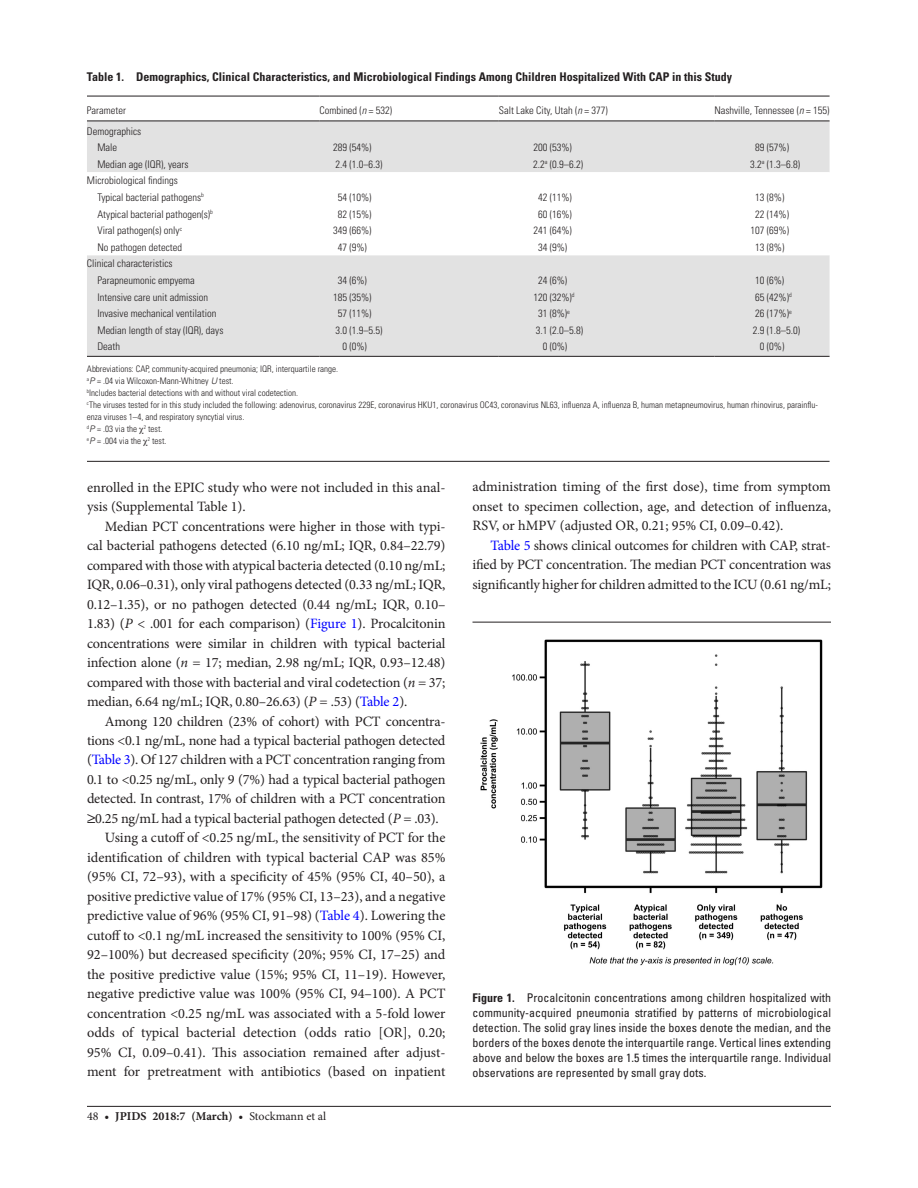
<style>
.page{position:relative;width:918px;height:1188px;background:#fff}
.page>*{position:absolute;margin:0;border:0;box-sizing:border-box;transform-origin:0 0}
.t1{font:14.25px/19.5px "Minion Pro";letter-spacing:-.005em;color:#231f20;text-align:justify}
.t2{font:condensed 12px/15px "Univers LT Std";color:#231f20;text-align:justify}
.t3{font:700 condensed 12px "Univers LT Std";color:#231f20}
.t4{font:700 12px "Minion Pro";color:#231f20}
.t5{font:300 condensed 10.5px/16.6px "Univers LT Std";color:#231f20}
.t6{font:300 condensed 9px/12px "Univers LT Std";color:#231f20}
.s1{font-style:italic}
.s2{font-style:italic;font-stretch:normal}
.s3{font-family:"Gandhari Unicode";font-weight:400;font-stretch:normal}
.s4{color:#00f}
.s5{font-family:"Gandhari Unicode"}
.s6{font-weight:400}
.s7{font-weight:700}
</style>
<div class="page">
<hr style="left:87px;top:1106px;width:744px;height:1px;background:#231f20">
<hr style="left:87px;top:461px;width:743px;height:1px;background:#231f20">
<div style="left:87px;top:122px;width:743px;height:234px;background:#e2e2e2"></div>
<svg style="left:87px;top:172px;width:743px;height:83px"></svg>
<hr style="left:87px;top:96px;width:232px;height:1px;background:#231f20">
<hr style="left:87px;top:121px;width:232px;height:1px;background:#231f20">
<hr style="left:319px;top:121px;width:180px;height:1px;background:#231f20">
<hr style="left:499px;top:121px;width:215px;height:1px;background:#231f20">
<hr style="left:714px;top:121px;width:116px;height:1px;background:#231f20">
<hr style="left:319px;top:96px;width:180px;height:1px;background:#231f20">
<hr style="left:499px;top:96px;width:215px;height:1px;background:#231f20">
<hr style="left:714px;top:96px;width:116px;height:1px;background:#231f20">
<hr style="left:87px;top:356px;width:232px;height:1px;background:#231f20">
<hr style="left:319px;top:356px;width:180px;height:1px;background:#231f20">
<hr style="left:499px;top:356px;width:215px;height:1px;background:#231f20">
<hr style="left:714px;top:356px;width:116px;height:1px;background:#231f20">
<hr style="left:473px;top:622px;width:358px;height:1px;background:#231f20">
<img style="left:481px;top:640px;width:342px;height:326px">
<p class="t3" style="left:87px;top:69px;width:647px">Table 1. Demographics, Clinical Characteristics, and Microbiological Findings Among Children Hospitalized With CAP in this Study</p>
<p class="t5" style="left:87px;top:102px;width:41px">Parameter</p>
<p class="t5" style="left:319px;top:102px;width:74px">Combined (<span class="s1">n</span> = 532)</p>
<p class="t5" style="left:499px;top:102px;width:111px">Salt Lake City, Utah (<span class="s1">n</span> = 377)</p>
<p class="t5" style="left:714px;top:102px;width:117px">Nashville, Tennessee (<span class="s1">n</span> = 155)</p>
<p class="t5" style="left:97px;top:122px;width:45px;text-indent:-10px">Demographics<br>Male</p>
<p class="t5" style="left:333px;top:139px;width:40px">289 (54%)</p>
<p class="t5" style="left:533px;top:139px;width:40px">200 (53%)</p>
<p class="t5" style="left:755px;top:139px;width:35px">89 (57%)</p>
<p class="t5" style="left:97px;top:156px;width:92px">Median age (IQR), years</p>
<p class="t5" style="left:335px;top:156px;width:49px">2.4 (1.0–6.3)</p>
<p class="t5" style="left:533px;top:156px;width:51px">2.2<sup>a</sup> (0.9–6.2)</p>
<p class="t5" style="left:750px;top:156px;width:51px">3.2<sup>a</sup> (1.3–6.8)</p>
<p class="t5" style="left:97px;top:172px;width:108px;text-indent:-10px">Microbiological findings<br>Typical bacterial pathogens<sup>b</sup></p>
<p class="t5" style="left:338px;top:189px;width:35px">54 (10%)</p>
<p class="t5" style="left:538px;top:189px;width:35px">42 (11%)</p>
<p class="t5" style="left:755px;top:189px;width:31px">13 (8%)</p>
<p class="t5" style="left:97px;top:206px;width:117px">Atypical bacterial pathogen(s)<sup>b</sup></p>
<p class="t5" style="left:338px;top:206px;width:35px">82 (15%)</p>
<p class="t5" style="left:538px;top:206px;width:35px">60 (16%)</p>
<p class="t5" style="left:755px;top:206px;width:35px">22 (14%)</p>
<p class="t5" style="left:97px;top:222px;width:86px">Viral pathogen(s) only<sup>c</sup></p>
<p class="t5" style="left:333px;top:222px;width:40px">349 (66%)</p>
<p class="t5" style="left:533px;top:222px;width:40px">241 (64%)</p>
<p class="t5" style="left:751px;top:222px;width:40px">107 (69%)</p>
<p class="t5" style="left:97px;top:239px;width:86px">No pathogen detected</p>
<p class="t5" style="left:338px;top:239px;width:31px">47 (9%)</p>
<p class="t5" style="left:538px;top:239px;width:31px">34 (9%)</p>
<p class="t5" style="left:755px;top:239px;width:31px">13 (8%)</p>
<p class="t5" style="left:97px;top:255px;width:99px;text-indent:-10px">Clinical characteristics<br>Parapneumonic empyema</p>
<p class="t5" style="left:338px;top:272px;width:31px">34 (6%)</p>
<p class="t5" style="left:538px;top:272px;width:31px">24 (6%)</p>
<p class="t5" style="left:755px;top:272px;width:31px">10 (6%)</p>
<p class="t5" style="left:97px;top:289px;width:112px">Intensive care unit admission</p>
<p class="t5" style="left:333px;top:289px;width:40px">185 (35%)</p>
<p class="t5" style="left:533px;top:289px;width:43px">120 (32%)<sup>d</sup></p>
<p class="t5" style="left:755px;top:289px;width:38px">65 (42%)<sup>d</sup></p>
<p class="t5" style="left:97px;top:305px;width:120px">Invasive mechanical ventilation</p>
<p class="t5" style="left:338px;top:305px;width:35px">57 (11%)</p>
<p class="t5" style="left:538px;top:305px;width:33px">31 (8%)<sup>e</sup></p>
<p class="t5" style="left:755px;top:305px;width:38px">26 (17%)<sup>e</sup></p>
<p class="t5" style="left:97px;top:322px;width:127px">Median length of stay (IQR), days</p>
<p class="t5" style="left:335px;top:322px;width:49px">3.0 (1.9–5.5)</p>
<p class="t5" style="left:536px;top:322px;width:49px">3.1 (2.0–5.8)</p>
<p class="t5" style="left:753px;top:322px;width:49px">2.9 (1.8–5.0)</p>
<p class="t5" style="left:97px;top:338px;width:24px">Death</p>
<p class="t5" style="left:342px;top:338px;width:26px">0 (0%)</p>
<p class="t5" style="left:543px;top:338px;width:26px">0 (0%)</p>
<p class="t5" style="left:760px;top:338px;width:26px">0 (0%)</p>
<p class="t6" style="left:87px;top:363px;width:733px">Abbreviations: CAP, community-acquired pneumonia; IQR, interquartile range.<br><sup>a</sup><span class="s2">P</span> = .04 via Wilcoxon-Mann-Whitney <span class="s2">U</span> test.<br><sup>b</sup>Includes bacterial detections with and without viral codetection.<br><sup>c</sup>The viruses tested for in this study included the following: adenovirus, coronavirus 229E, coronavirus HKU1, coronavirus OC43, coronavirus NL63, influenza A, influenza B, human metapneumovirus, human rhinovirus, parainflu&shy;enza viruses 1–4, and respiratory syncytial virus.<br><sup>d</sup><span class="s2">P</span> = .03 via the <span class="s3">χ</span><sup>2</sup> test.<br><sup>e</sup><span class="s2">P</span> = .004 via the <span class="s3">χ</span><sup>2</sup> test.</p>
<p class="t1" style="left:87px;top:477px;width:360px">enrolled in the EPIC study who were not included in this anal&shy;ysis (Supplemental Table 1).</p>
<p class="t1" style="left:87px;top:516px;width:360px;text-indent:18px">Median PCT concentrations were higher in those with typi&shy;cal bacterial pathogens detected (6.10 ng/mL; IQR, 0.84–22.79) compared with those with atypical bacteria detected (0.10 ng/mL; IQR, 0.06–0.31), only viral pathogens detected (0.33 ng/mL; IQR, 0.12–1.35), or no pathogen detected (0.44 ng/mL; IQR, 0.10– 1.83) (<span class="s1">P</span> &lt; .001 for each comparison) (<span class="s4">Figure 1</span>). Procalcitonin concentrations were similar in children with typical bacterial infection alone (<span class="s1">n</span> = 17; median, 2.98 ng/mL; IQR, 0.93–12.48) compared with those with bacterial and viral codetection (<span class="s1">n</span> = 37; median, 6.64 ng/mL; IQR, 0.80–26.63) (<span class="s1">P</span> = .53) (<span class="s4">Table 2</span>).</p>
<p class="t1" style="left:105px;top:711px;width:342px">Among 120 children (23% of cohort) with PCT concentra-</p>
<p class="t1" style="left:87px;top:731px;width:360px">tions &lt;0.1 ng/mL, none had a typical bacterial pathogen detected</p>
<p class="t1" style="left:87px;top:750px;width:360px">(<span class="s4">Table 3</span>). Of 127 children with a PCT concentration ranging from</p>
<p class="t1" style="left:87px;top:770px;width:360px">0.1 to &lt;0.25 ng/mL, only 9 (7%) had a typical bacterial pathogen</p>
<p class="t1" style="left:87px;top:789px;width:360px">detected. In contrast, 17% of children with a PCT concentration</p>
<p class="t1" style="left:87px;top:809px;width:353px"><span class="s5">≥</span>0.25 ng/mL had a typical bacterial pathogen detected (<span class="s1">P</span> = .03).</p>
<p class="t1" style="left:105px;top:828px;width:342px">Using a cutoff of &lt;0.25 ng/mL, the sensitivity of PCT for the</p>
<p class="t1" style="left:87px;top:848px;width:360px">identification of children with typical bacterial CAP was 85%</p>
<p class="t1" style="left:87px;top:867px;width:360px">(95% CI, 72–93), with a specificity of 45% (95% CI, 40–50), a</p>
<p class="t1" style="left:87px;top:887px;width:360px">positive predictive value of 17% (95% CI, 13–23), and a negative</p>
<p class="t1" style="left:87px;top:906px;width:360px">predictive value of 96% (95% CI, 91–98) (<span class="s4">Table 4</span>). Lowering the</p>
<p class="t1" style="left:87px;top:926px;width:360px">cutoff to &lt;0.1 ng/mL increased the sensitivity to 100% (95% CI,</p>
<p class="t1" style="left:87px;top:945px;width:360px">92–100%) but decreased specificity (20%; 95% CI, 17–25) and</p>
<p class="t1" style="left:87px;top:965px;width:360px">the positive predictive value (15%; 95% CI, 11–19). However,</p>
<p class="t1" style="left:87px;top:984px;width:360px">negative predictive value was 100% (95% CI, 94–100). A PCT</p>
<p class="t1" style="left:87px;top:1004px;width:360px">concentration &lt;0.25 ng/mL was associated with a 5-fold lower</p>
<p class="t1" style="left:87px;top:1023px;width:360px">odds of typical bacterial detection (odds ratio [OR], 0.20;</p>
<p class="t1" style="left:87px;top:1043px;width:360px">95% CI, 0.09–0.41). This association remained after adjust-</p>
<p class="t1" style="left:87px;top:1062px;width:360px">ment for pretreatment with antibiotics (based on inpatient</p>
<p class="t4" style="left:87px;top:1108px;width:241px"><span class="s6">48</span> • JPIDS 2018:7 (March) • <span class="s6">Stockmann et al</span></p>
<p class="t1" style="left:473px;top:477px;width:360px">administration timing of the first dose), time from symptom onset to specimen collection, age, and detection of influenza, RSV, or hMPV (adjusted OR, 0.21; 95% CI, 0.09–0.42).</p>
<p class="t1" style="left:473px;top:536px;width:360px;text-indent:18px"><span class="s4">Table 5</span> shows clinical outcomes for children with CAP, strat&shy;ified by PCT concentration. The median PCT concentration was significantly higher for children admitted to the ICU (0.61 ng/mL;</p>
<p class="t2" style="left:473px;top:990px;width:360px"><span class="s7">Figure 1.</span> Procalcitonin concentrations among children hospitalized with community-acquired pneumonia stratified by patterns of microbiological detection. The solid gray lines inside the boxes denote the median, and the borders of the boxes denote the interquartile range. Vertical lines extending above and below the boxes are 1.5 times the interquartile range. Individual observations are represented by small gray dots.</p>
</div>
